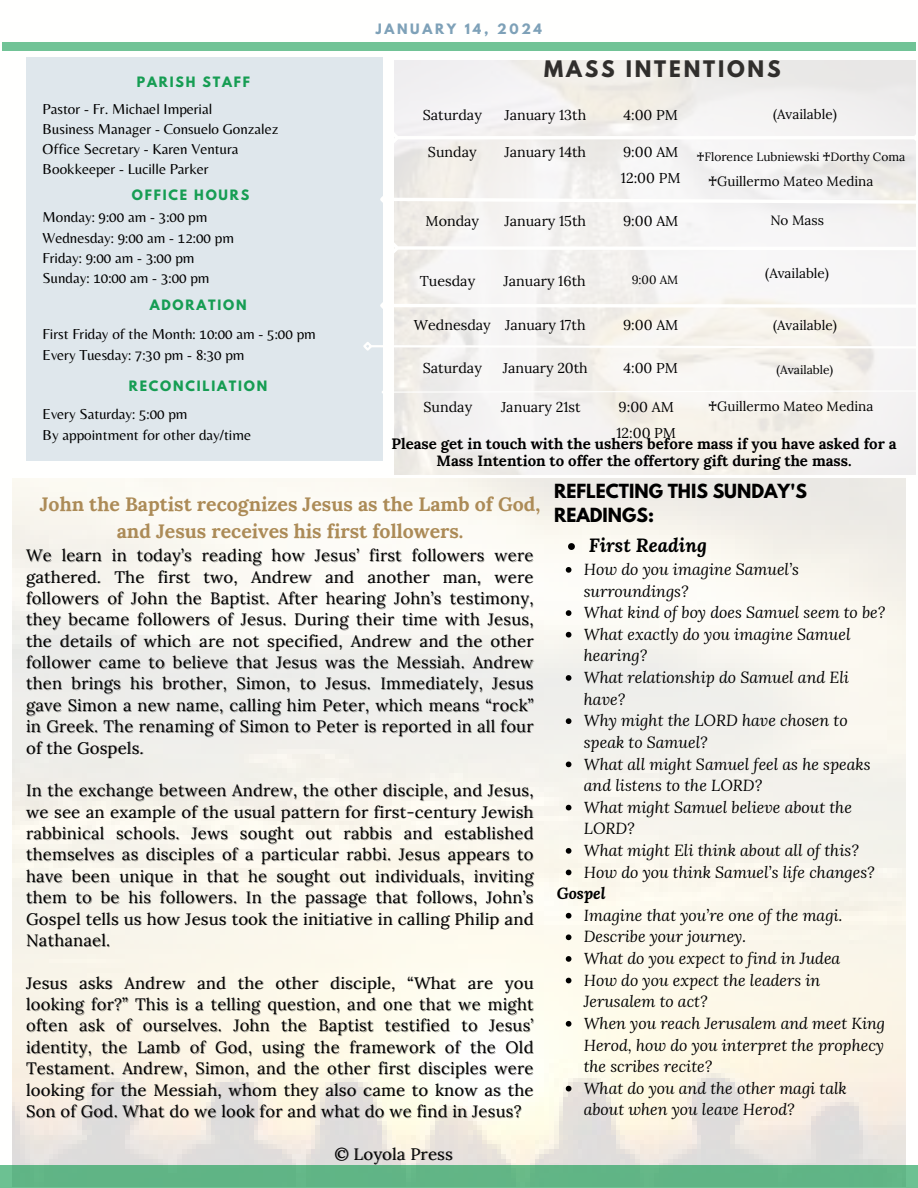
<style>
.page{position:relative;width:918px;height:1188px;background:#fff}
.page>*{position:absolute;margin:0;border:0;box-sizing:border-box;transform-origin:0 0}
.t1{font:700 20.25px "League Spartan";letter-spacing:.14em;color:#302e2c}
.t2{font:700 19.5px/27px "Lora";color:#ac8b57;text-align:center}
.t3{font:italic 700 19.05px "Lora";color:#000}
.t4{font:700 17.25px/23.7px "League Spartan";color:#000}
.t5{font:16.5px/21.3px "Lora";letter-spacing:.015em;color:#000;text-align:justify}
.t6{font:italic 15.9px/21.6px "Lora";color:#000}
.t7{font:italic 700 15.9px "Lora";color:#000}
.t8{font:15px "Belleza";color:#000}
.t9{font:700 15px/16.8px "Lora";color:#000;text-align:center}
.t10{font:14.25px "Lora";color:#000}
.t11{font:13.5px "Lora";color:#000}
.t12{font:700 12.75px "League Spartan";letter-spacing:.14em;color:#169d53}
.t13{font:700 12.75px "League Spartan";letter-spacing:.21em;color:#7ea1b8}
.t14{font:12px "Lora";color:#000}
.s1{font-family:"Free Serif"}
</style>
<div class="page">
<div style="left:2px;top:42px;width:914px;height:9px;background:#71c396"></div>
<div style="left:0;top:1165px;width:918px;height:23px;background:#60b485"></div>
<div style="left:26px;top:57px;width:357px;height:404px;background:#dfe7ec"></div>
<svg style="left:380px;top:189px;width:536px;height:20px"></svg>
<svg style="left:394px;top:128px;width:8px;height:20px"></svg>
<svg style="left:910px;top:128px;width:6px;height:20px"></svg>
<svg style="left:382px;top:389px;width:534px;height:6px"></svg>
<svg style="left:568px;top:543px;width:7px;height:7px"></svg>
<svg style="left:566px;top:567px;width:5px;height:6px"></svg>
<svg style="left:566px;top:610px;width:5px;height:6px"></svg>
<svg style="left:566px;top:632px;width:5px;height:6px"></svg>
<svg style="left:566px;top:675px;width:5px;height:6px"></svg>
<svg style="left:566px;top:718px;width:5px;height:6px"></svg>
<svg style="left:566px;top:762px;width:5px;height:5px"></svg>
<svg style="left:566px;top:805px;width:5px;height:5px"></svg>
<svg style="left:566px;top:848px;width:5px;height:6px"></svg>
<svg style="left:566px;top:870px;width:5px;height:5px"></svg>
<svg style="left:566px;top:913px;width:5px;height:6px"></svg>
<svg style="left:566px;top:934px;width:5px;height:6px"></svg>
<svg style="left:566px;top:956px;width:5px;height:6px"></svg>
<svg style="left:566px;top:978px;width:5px;height:5px"></svg>
<svg style="left:566px;top:1021px;width:5px;height:6px"></svg>
<svg style="left:566px;top:1086px;width:5px;height:5px"></svg>
<svg style="left:363px;top:340px;width:553px;height:14px"></svg>
<svg style="left:394px;top:238px;width:522px;height:20px"></svg>
<svg style="left:380px;top:296px;width:536px;height:19px"></svg>
<p class="t13" style="left:376px;top:22px;width:168px">JANUARY 14, 2024</p>
<p class="t1" style="left:544px;top:59px;width:238px">MASS INTENTIONS</p>
<p class="t12" style="left:137px;top:76px;width:115px">PARISH STAFF</p>
<p class="t8" style="left:43px;top:100px;width:171px">Pastor - Fr. Michael Imperial</p>
<p class="t8" style="left:43px;top:120px;width:237px">Business Manager - Consuelo Gonzalez</p>
<p class="t8" style="left:43px;top:140px;width:197px">Office Secretary - Karen Ventura</p>
<p class="t8" style="left:43px;top:160px;width:167px">Bookkeeper - Lucille Parker</p>
<p class="t12" style="left:132px;top:189px;width:119px">OFFICE HOURS</p>
<p class="t8" style="left:43px;top:208px;width:166px">Monday: 9:00 am - 3:00 pm</p>
<p class="t8" style="left:43px;top:229px;width:193px">Wednesday: 9:00 am - 12:00 pm</p>
<p class="t8" style="left:43px;top:249px;width:153px">Friday: 9:00 am - 3:00 pm</p>
<p class="t8" style="left:43px;top:269px;width:168px">Sunday: 10:00 am - 3:00 pm</p>
<p class="t12" style="left:150px;top:299px;width:98px">ADORATION</p>
<p class="t8" style="left:43px;top:326px;width:275px">First Friday of the Month: 10:00 am - 5:00 pm</p>
<p class="t8" style="left:43px;top:346px;width:203px">Every Tuesday: 7:30 pm - 8:30 pm</p>
<p class="t12" style="left:129px;top:379px;width:140px">RECONCILIATION</p>
<p class="t8" style="left:43px;top:405px;width:146px">Every Saturday: 5:00 pm</p>
<p class="t8" style="left:43px;top:426px;width:210px">By appointment for other day/time</p>
<p class="t11" style="left:773px;top:106px;width:65px">(Available)</p>
<p class="t10" style="left:423px;top:106px;width:61px">Saturday</p>
<p class="t10" style="left:504px;top:106px;width:83px">January 13th</p>
<p class="t10" style="left:623px;top:106px;width:56px">4:00 PM</p>
<p class="t10" style="left:428px;top:143px;width:50px">Sunday</p>
<p class="t10" style="left:504px;top:143px;width:83px">January 14th</p>
<p class="t10" style="left:623px;top:143px;width:57px">9:00 AM</p>
<p class="t10" style="left:621px;top:169px;width:61px">12:00 PM</p>
<p class="t14" style="left:697px;top:149px;width:210px"><span class="s1">♰</span>Florence Lubniewski <span class="s1">♰</span>Dorthy Coma</p>
<p class="t11" style="left:708px;top:172px;width:166px"><span class="s1">♰</span>Guillermo Mateo Medina</p>
<p class="t10" style="left:426px;top:211px;width:55px">Monday</p>
<p class="t10" style="left:504px;top:211px;width:83px">January 15th</p>
<p class="t10" style="left:623px;top:211px;width:57px">9:00 AM</p>
<p class="t11" style="left:770px;top:212px;width:55px">No Mass</p>
<p class="t11" style="left:765px;top:264px;width:65px">(Available)</p>
<p class="t11" style="left:773px;top:317px;width:65px">(Available)</p>
<p class="t10" style="left:420px;top:271px;width:57px">Tuesday</p>
<p class="t10" style="left:504px;top:271px;width:84px">January 16th</p>
<p class="t14" style="left:632px;top:272px;width:48px">9:00 AM</p>
<p class="t10" style="left:414px;top:316px;width:78px">Wednesday</p>
<p class="t10" style="left:505px;top:316px;width:82px">January 17th</p>
<p class="t10" style="left:623px;top:316px;width:57px">9:00 AM</p>
<p class="t10" style="left:423px;top:358px;width:61px">Saturday</p>
<p class="t10" style="left:503px;top:359px;width:87px">January 20th</p>
<p class="t10" style="left:623px;top:358px;width:56px">4:00 PM</p>
<p class="t10" style="left:424px;top:397px;width:50px">Sunday</p>
<p class="t10" style="left:501px;top:397px;width:81px">January 21st</p>
<p class="t10" style="left:619px;top:397px;width:57px">9:00 AM</p>
<p class="t10" style="left:616px;top:424px;width:61px">12:00 PM</p>
<p class="t9" style="left:391px;top:435px;width:507px">Please get in touch with the ushers before mass if you have asked for a<br>Mass Intention to offer the offertory gift during the mass.</p>
<p class="t2" style="left:40px;top:491px;width:502px">John the Baptist recognizes Jesus as the Lamb of God, and Jesus receives his first followers.</p>
<p class="t14" style="left:777px;top:362px;width:58px">(Available)</p>
<p class="t11" style="left:708px;top:398px;width:166px"><span class="s1">♰</span>Guillermo Mateo Medina</p>
<p class="t4" style="left:554px;top:482px;width:254px">REFLECTING THIS SUNDAY'S<br>READINGS:</p>
<p class="t3" style="left:589px;top:533px;width:119px">First Reading</p>
<p class="t6" style="left:584px;top:558px;width:217px">How do you imagine Samuel’s surroundings?</p>
<p class="t6" style="left:584px;top:601px;width:303px">What kind of boy does Samuel seem to be?</p>
<p class="t6" style="left:584px;top:623px;width:268px">What exactly do you imagine Samuel hearing?</p>
<p class="t6" style="left:584px;top:666px;width:267px">What relationship do Samuel and Eli have?</p>
<p class="t6" style="left:584px;top:709px;width:265px">Why might the LORD have chosen to speak to Samuel?</p>
<p class="t6" style="left:584px;top:753px;width:288px">What all might Samuel feel as he speaks and listens to the LORD?</p>
<p class="t6" style="left:584px;top:796px;width:270px">What might Samuel believe about the<br>LORD?</p>
<p class="t6" style="left:584px;top:839px;width:277px">What might Eli think about all of this?</p>
<p class="t6" style="left:584px;top:861px;width:293px">How do you think Samuel’s life changes?</p>
<p class="t7" style="left:557px;top:883px;width:50px">Gospel</p>
<p class="t6" style="left:584px;top:904px;width:260px">Imagine that you’re one of the magi.</p>
<p class="t6" style="left:584px;top:926px;width:164px">Describe your journey.</p>
<p class="t6" style="left:584px;top:947px;width:258px">What do you expect to find in Judea</p>
<p class="t6" style="left:584px;top:969px;width:238px">How do you expect the leaders in<br>Jerusalem to act?</p>
<p class="t6" style="left:584px;top:1012px;width:303px;text-align:justify">When you reach Jerusalem and meet King Herod, how do you interpret the prophecy the scribes recite?</p>
<p class="t6" style="left:584px;top:1077px;width:265px">What do you and the other magi talk about when you leave Herod?</p>
<p class="t5" style="left:26px;top:545px;width:509px">We learn in today’s reading how Jesus’ first followers were gathered. The first two, Andrew and another man, were followers of John the Baptist. After hearing John’s testimony, they became followers of Jesus. During their time with Jesus, the details of which are not specified, Andrew and the other follower came to believe that Jesus was the Messiah. Andrew then brings his brother, Simon, to Jesus. Immediately, Jesus gave Simon a new name, calling him Peter, which means “rock” in Greek. The renaming of Simon to Peter is reported in all four of the Gospels.</p>
<p class="t5" style="left:26px;top:780px;width:509px">In the exchange between Andrew, the other disciple, and Jesus, we see an example of the usual pattern for first-century Jewish rabbinical schools. Jews sought out rabbis and established themselves as disciples of a particular rabbi. Jesus appears to have been unique in that he sought out individuals, inviting them to be his followers. In the passage that follows, John’s Gospel tells us how Jesus took the initiative in calling Philip and Nathanael.</p>
<p class="t5" style="left:26px;top:972px;width:509px">Jesus asks Andrew and the other disciple, “What are you looking for?” This is a telling question, and one that we might often ask of ourselves. John the Baptist testified to Jesus’ identity, the Lamb of God, using the framework of the Old Testament. Andrew, Simon, and the other first disciples were looking for the Messiah, whom they also came to know as the Son of God. What do we look for and what do we find in Jesus?</p>
<p class="t5" style="left:334px;top:1143px;width:120px">© Loyola Press</p>
</div>
